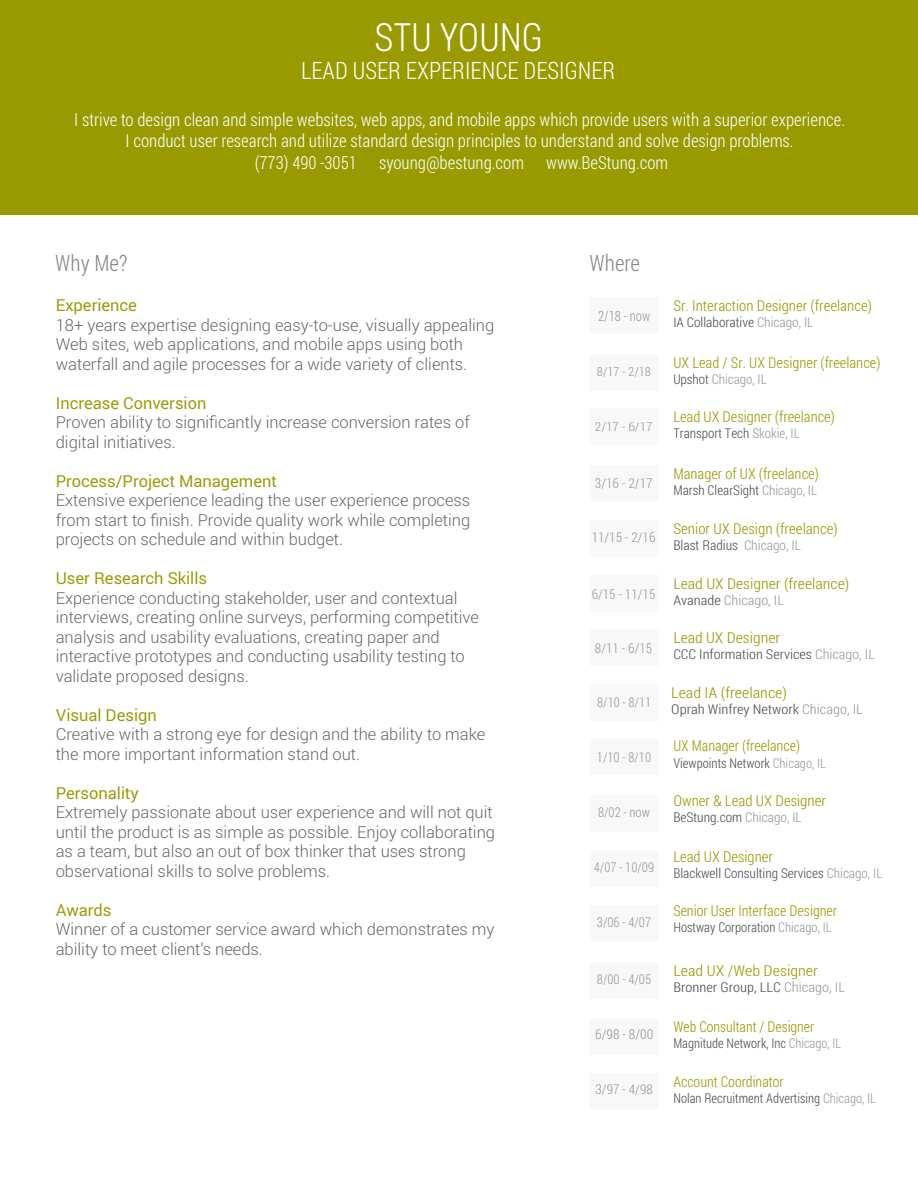
<style>
.page{position:relative;width:918px;height:1188px;background:#fff}
.page>*{position:absolute;margin:0;border:0;box-sizing:border-box;transform-origin:0 0}
.t1{font:300 39px "Roboto Condensed";color:#fff}
.t2{font:300 24px "Roboto Condensed";color:#fff}
.t3{font:300 22.5px "Roboto Condensed";color:#888}
.t4{font:300 18px/21.6px "Roboto Condensed";color:#fff;text-align:center}
.t5{font:300 16.5px/19.5px "Roboto";color:#666}
.t6{font:16.5px "Roboto";color:#990}
.t7{font:300 15px "Roboto Condensed";color:#990}
.t8{font:300 15px "Roboto Condensed";color:#990;scale:1.06 1}
.t9{font:300 15px "Roboto Condensed";color:#990;scale:1.14 1}
.t10{font:300 15px "Roboto Condensed";color:#990;scale:1.07 1}
.t11{font:300 15px "Roboto Condensed";color:#990;scale:1.13 1}
.t12{font:300 15px "Roboto Condensed";color:#990;scale:1.05 1}
.t13{font:300 15px "Roboto Condensed";color:#990;scale:1.12 1}
.t14{font:300 14.1px "Roboto Condensed";color:#999;scale:.96 1}
.t15{font:300 13.5px "Roboto Condensed";color:#4d4d4f}
.t16{font:300 13.5px "Roboto Condensed";color:#999}
.t17{font:300 13.5px "Roboto Condensed";color:#4d4d4f;scale:1.14 1}
.t18{font:300 13.5px "Roboto Condensed";color:#4d4d4f;scale:1.06 1}
.t19{font:300 13.5px "Roboto Condensed";color:#999;scale:1.06 1}
.t20{font:300 13.5px "Roboto Condensed";color:#4d4d4f;scale:1.05 1}
.t21{font:300 13.5px "Roboto Condensed";color:#4d4d4f;scale:1.12 1}
.t22{font:300 13.5px "Roboto Condensed";color:#4d4d4f;scale:1.07 1}
.t23{font:300 13.5px "Roboto Condensed";color:#999;scale:1.07 1}
.t24{font:300 13.5px "Roboto Condensed";color:#999;scale:1.13 1}
.t25{font:300 12.45px "Roboto Condensed";color:#999;scale:1.09 1}
.t26{font:300 12.3px "Roboto Condensed";color:#999;scale:1.18 1}
.s1{color:#999}
.s2{color:#4d4d4f}
</style>
<div class="page">
<div style="left:0;top:0;width:918px;height:214px;background:#990"></div>
<div style="left:590px;top:684px;width:69px;height:37px;background:#f8f8f8"></div>
<div style="left:590px;top:739px;width:69px;height:36px;background:#f8f8f8"></div>
<div style="left:590px;top:795px;width:69px;height:36px;background:#f8f8f8"></div>
<div style="left:589px;top:297px;width:70px;height:37px;background:#f8f8f8"></div>
<div style="left:590px;top:851px;width:69px;height:36px;background:#f8f8f8"></div>
<div style="left:589px;top:354px;width:70px;height:37px;background:#f8f8f8"></div>
<div style="left:590px;top:408px;width:69px;height:37px;background:#f8f8f8"></div>
<div style="left:590px;top:465px;width:69px;height:37px;background:#f8f8f8"></div>
<div style="left:590px;top:905px;width:69px;height:37px;background:#f8f8f8"></div>
<div style="left:590px;top:962px;width:69px;height:37px;background:#f8f8f8"></div>
<div style="left:590px;top:1018px;width:69px;height:37px;background:#f8f8f8"></div>
<div style="left:590px;top:1073px;width:69px;height:37px;background:#f8f8f8"></div>
<div style="left:590px;top:520px;width:69px;height:37px;background:#f8f8f8"></div>
<div style="left:590px;top:575px;width:69px;height:37px;background:#f8f8f8"></div>
<div style="left:590px;top:629px;width:69px;height:37px;background:#f8f8f8"></div>
<h1 class="t1" style="left:375px;top:10px;width:170px">STU YOUNG</h1>
<h2 class="t2" style="left:301px;top:54px;width:316px">LEAD USER EXPERIENCE DESIGNER</h2>
<p class="t4" style="left:74px;top:108px;width:772px">I strive to design clean and simple websites, web apps, and mobile apps which provide users with a superior experience.<br>I conduct user research and utilize standard design principles to understand and solve design problems.<br>(773) 490 -3051 syoung@bestung.com www.BeStung.com</p>
<h3 class="t3" style="left:55px;top:247px;width:74px">Why Me?</h3>
<h3 class="t3" style="left:589px;top:247px;width:52px">Where</h3>
<p class="t6" style="left:56px;top:294px;width:83px">Experience</p>
<p class="t5" style="left:56px;top:314px;width:440px">18+ years expertise designing easy-to-use, visually appealing<br>Web sites, web applications, and mobile apps using both waterfall and agile processes for a wide variety of clients.</p>
<p class="t6" style="left:56px;top:391px;width:152px">Increase Conversion</p>
<p class="t5" style="left:56px;top:412px;width:416px">Proven ability to significantly increase conversion rates of digital initiatives.</p>
<p class="t6" style="left:56px;top:469px;width:222px">Process/Project Management</p>
<p class="t5" style="left:56px;top:490px;width:416px;text-align:justify">Extensive experience leading the user experience process from start to finish. Provide quality work while completing projects on schedule and within budget.</p>
<p class="t6" style="left:56px;top:567px;width:153px">User Research Skills</p>
<p class="t5" style="left:56px;top:587px;width:425px">Experience conducting stakeholder, user and contextual interviews, creating online surveys, performing competitive analysis and usability evaluations, creating paper and interactive prototypes and conducting usability testing to validate proposed designs.</p>
<p class="t6" style="left:56px;top:703px;width:103px">Visual Design</p>
<p class="t5" style="left:56px;top:724px;width:431px">Creative with a strong eye for design and the ability to make the more important information stand out.</p>
<p class="t6" style="left:56px;top:781px;width:84px">Personality</p>
<p class="t5" style="left:56px;top:802px;width:441px">Extremely passionate about user experience and will not quit until the product is as simple as possible. Enjoy collaborating as a team, but also an out of box thinker that uses strong observational skills to solve problems.</p>
<p class="t6" style="left:56px;top:898px;width:57px">Awards</p>
<p class="t5" style="left:56px;top:919px;width:440px">Winner of a customer service award which demonstrates my ability to meet client’s needs.</p>
<p class="t14" style="left:598px;top:306px;width:56px">2/18 - now</p>
<p class="t25" style="left:597px;top:363px;width:51px">8/17 - 2/18</p>
<p class="t26" style="left:595px;top:418px;width:50px">2/17 - 6/17</p>
<p class="t23" style="left:595px;top:474px;width:56px">3/16 - 2/17</p>
<p class="t19" style="left:592px;top:528px;width:62px">11/15 - 2/16</p>
<p class="t19" style="left:592px;top:584px;width:62px">6/15 - 11/15</p>
<p class="t19" style="left:595px;top:638px;width:56px">8/11 - 6/15</p>
<p class="t16" style="left:597px;top:693px;width:56px">8/10 - 8/11</p>
<p class="t16" style="left:597px;top:748px;width:56px">1/10 - 8/10</p>
<p class="t16" style="left:598px;top:803px;width:53px">8/02 - now</p>
<p class="t16" style="left:594px;top:858px;width:62px">4/07 - 10/09</p>
<p class="t16" style="left:597px;top:912px;width:56px">3/06 - 4/07</p>
<p class="t16" style="left:597px;top:970px;width:56px">8/00 - 4/05</p>
<p class="t23" style="left:595px;top:1025px;width:56px">6/98 - 8/00</p>
<p class="t19" style="left:596px;top:1080px;width:56px">3/97 - 4/98</p>
<p class="t8" style="left:673px;top:295px;width:189px">Sr. Interaction Designer (freelance)</p>
<p class="t18" style="left:673px;top:313px;width:134px">IA Collaborative <span class="s1">Chicago, IL</span></p>
<p class="t7" style="left:673px;top:352px;width:209px">UX Lead / Sr. UX Designer (freelance)</p>
<p class="t16" style="left:673px;top:370px;width:95px"><span class="s2">Upshot</span> Chicago, IL</p>
<p class="t7" style="left:673px;top:406px;width:163px">Lead UX Designer (freelance)</p>
<p class="t15" style="left:673px;top:424px;width:128px">Transport Tech <span class="s1">Skokie, IL</span></p>
<p class="t7" style="left:673px;top:463px;width:147px">Manager of UX (freelance)</p>
<p class="t15" style="left:673px;top:481px;width:145px">Marsh ClearSight <span class="s1">Chicago, IL</span></p>
<p class="t10" style="left:673px;top:518px;width:155px">Senior UX Design (freelance)</p>
<p class="t22" style="left:673px;top:536px;width:121px">Blast Radius <span class="s1">Chicago, IL</span></p>
<p class="t11" style="left:673px;top:573px;width:157px">Lead UX Designer (freelance)</p>
<p class="t24" style="left:673px;top:591px;width:99px"><span class="s2">Avanade</span> Chicago, IL</p>
<p class="t13" style="left:673px;top:627px;width:97px">Lead UX Designer</p>
<p class="t21" style="left:673px;top:645px;width:182px">CCC Information Services <span class="s1">Chicago, IL</span></p>
<p class="t9" style="left:671px;top:682px;width:103px">Lead IA (freelance)</p>
<p class="t17" style="left:671px;top:700px;width:170px">Oprah Winfrey Network <span class="s1">Chicago, IL</span></p>
<p class="t7" style="left:673px;top:736px;width:128px">UX Manager (freelance)</p>
<p class="t15" style="left:673px;top:754px;width:154px">Viewpoints Network <span class="s1">Chicago, IL</span></p>
<p class="t8" style="left:673px;top:790px;width:145px">Owner &amp; Lead UX Designer</p>
<p class="t18" style="left:673px;top:808px;width:123px">BeStung.com <span class="s1">Chicago, IL</span></p>
<p class="t12" style="left:673px;top:846px;width:96px">Lead UX Designer</p>
<p class="t20" style="left:673px;top:864px;width:201px">Blackwell Consulting Services <span class="s1">Chicago, IL</span></p>
<p class="t7" style="left:673px;top:901px;width:165px">Senior User Interface Designer</p>
<p class="t15" style="left:673px;top:918px;width:160px">Hostway Corporation <span class="s1">Chicago, IL</span></p>
<p class="t9" style="left:673px;top:960px;width:128px">Lead UX /Web Designer</p>
<p class="t17" style="left:673px;top:978px;width:152px">Bronner Group, LLC <span class="s1">Chicago, IL</span></p>
<p class="t7" style="left:673px;top:1016px;width:142px">Web Consultant / Designer</p>
<p class="t15" style="left:673px;top:1034px;width:169px">Magnitude Network, Inc <span class="s1">Chicago, IL</span></p>
<p class="t7" style="left:673px;top:1071px;width:112px">Account Coordinator</p>
<p class="t15" style="left:673px;top:1089px;width:204px">Nolan Recruitment Advertising <span class="s1">Chicago, IL</span></p>
</div>
